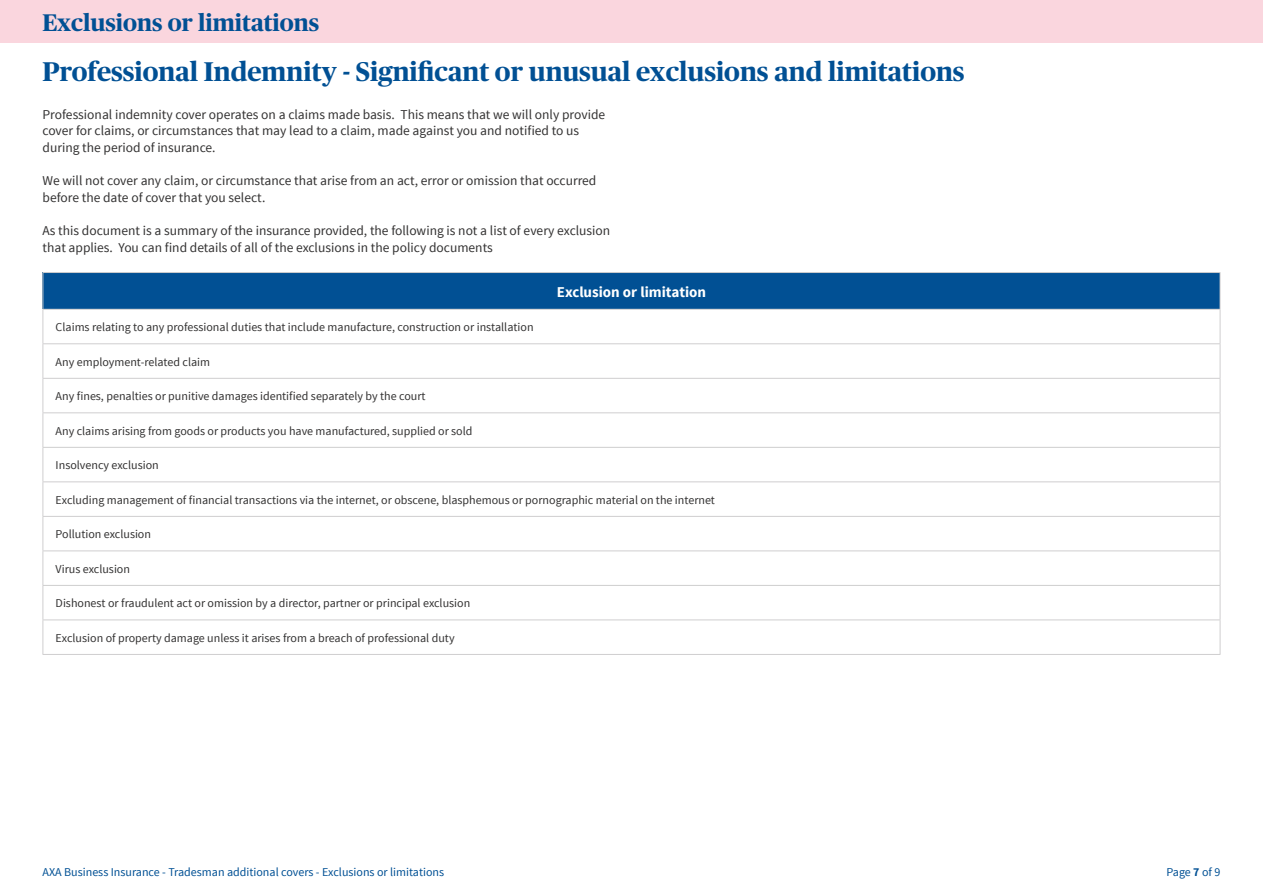
<style>
.page{position:relative;width:1263px;height:893px;background:#fff}
.page>*{position:absolute;margin:0;border:0;box-sizing:border-box;transform-origin:0 0}
.t1{font:700 27px "Publico Headline";color:#015094}
.t2{font:700 24px "Publico Headline";color:#015094}
.t3{font:700 15px "Source Sans Pro";color:#fff}
.t4{font:13.5px/16.5px "Source Sans Pro";color:#333232}
.t5{font:12px "Source Sans Pro";color:#333232}
.t6{font:12px "Source Sans Pro";color:#015094}
.s1{font-weight:700}
</style>
<div class="page">
<div style="left:0;top:0;width:1263px;height:43px;background:#fad6de"></div>
<div style="left:43px;top:273px;width:1177px;height:36px;background:#015094"></div>
<hr style="left:43px;top:272px;width:1177px;height:1px;background:#cfcecf">
<hr style="left:43px;top:309px;width:1177px;height:1px;background:#cfcecf">
<hr style="left:43px;top:343px;width:1177px;height:1px;background:#cfcecf">
<hr style="left:43px;top:378px;width:1177px;height:1px;background:#cfcecf">
<hr style="left:43px;top:412px;width:1177px;height:1px;background:#cfcecf">
<hr style="left:43px;top:447px;width:1177px;height:1px;background:#cfcecf">
<hr style="left:43px;top:481px;width:1177px;height:1px;background:#cfcecf">
<hr style="left:43px;top:516px;width:1177px;height:1px;background:#cfcecf">
<hr style="left:43px;top:550px;width:1177px;height:1px;background:#cfcecf">
<hr style="left:43px;top:585px;width:1177px;height:1px;background:#cfcecf">
<hr style="left:43px;top:619px;width:1177px;height:1px;background:#cfcecf">
<hr style="left:43px;top:654px;width:1177px;height:1px;background:#cfcecf">
<hr style="left:43px;top:273px;width:1px;height:36px;background:#cfcecf">
<hr style="left:1220px;top:273px;width:1px;height:36px;background:#cfcecf">
<hr style="left:43px;top:310px;width:1px;height:33px;background:#cfcecf">
<hr style="left:43px;top:344px;width:1px;height:34px;background:#cfcecf">
<hr style="left:43px;top:379px;width:1px;height:33px;background:#cfcecf">
<hr style="left:43px;top:413px;width:1px;height:34px;background:#cfcecf">
<hr style="left:43px;top:448px;width:1px;height:33px;background:#cfcecf">
<hr style="left:43px;top:482px;width:1px;height:34px;background:#cfcecf">
<hr style="left:43px;top:517px;width:1px;height:33px;background:#cfcecf">
<hr style="left:43px;top:551px;width:1px;height:34px;background:#cfcecf">
<hr style="left:43px;top:586px;width:1px;height:33px;background:#cfcecf">
<hr style="left:43px;top:620px;width:1px;height:34px;background:#cfcecf">
<hr style="left:1220px;top:310px;width:1px;height:33px;background:#cfcecf">
<hr style="left:1220px;top:344px;width:1px;height:34px;background:#cfcecf">
<hr style="left:1220px;top:379px;width:1px;height:33px;background:#cfcecf">
<hr style="left:1220px;top:413px;width:1px;height:34px;background:#cfcecf">
<hr style="left:1220px;top:448px;width:1px;height:33px;background:#cfcecf">
<hr style="left:1220px;top:482px;width:1px;height:34px;background:#cfcecf">
<hr style="left:1220px;top:517px;width:1px;height:33px;background:#cfcecf">
<hr style="left:1220px;top:551px;width:1px;height:34px;background:#cfcecf">
<hr style="left:1220px;top:586px;width:1px;height:33px;background:#cfcecf">
<hr style="left:1220px;top:620px;width:1px;height:34px;background:#cfcecf">
<h2 class="t2" style="left:43px;top:5px;width:278px">Exclusions or limitations</h2>
<h1 class="t1" style="left:43px;top:52px;width:923px">Professional Indemnity - Significant or unusual exclusions and limitations</h1>
<p class="t4" style="left:43px;top:106px;width:564px">Professional indemnity cover operates on a claims made basis. This means that we will only provide cover for claims, or circumstances that may lead to a claim, made against you and notified to us during the period of insurance.</p>
<p class="t4" style="left:43px;top:173px;width:555px">We will not cover any claim, or circumstance that arise from an act, error or omission that occurred before the date of cover that you select.</p>
<p class="t4" style="left:43px;top:223px;width:569px">As this document is a summary of the insurance provided, the following is not a list of every exclusion that applies. You can find details of all of the exclusions in the policy documents</p>
<p class="t3" style="left:557px;top:282px;width:151px">Exclusion or limitation</p>
<p class="t5" style="left:56px;top:320px;width:479px">Claims relating to any professional duties that include manufacture, construction or installation</p>
<p class="t5" style="left:56px;top:354px;width:156px">Any employment-related claim</p>
<p class="t5" style="left:56px;top:389px;width:371px">Any fines, penalties or punitive damages identified separately by the court</p>
<p class="t5" style="left:56px;top:423px;width:418px">Any claims arising from goods or products you have manufactured, supplied or sold</p>
<p class="t5" style="left:56px;top:458px;width:105px">Insolvency exclusion</p>
<p class="t5" style="left:56px;top:492px;width:661px">Excluding management of financial transactions via the internet, or obscene, blasphemous or pornographic material on the internet</p>
<p class="t5" style="left:56px;top:527px;width:97px">Pollution exclusion</p>
<p class="t5" style="left:56px;top:561px;width:76px">Virus exclusion</p>
<p class="t5" style="left:56px;top:596px;width:416px">Dishonest or fraudulent act or omission by a director, partner or principal exclusion</p>
<p class="t5" style="left:56px;top:630px;width:400px">Exclusion of property damage unless it arises from a breach of professional duty</p>
<p class="t6" style="left:43px;top:865px;width:403px">AXA Business Insurance - Tradesman additional covers - Exclusions or limitations</p>
<p class="t6" style="left:1166px;top:865px;width:55px">Page <span class="s1">7</span> of 9</p>
</div>
